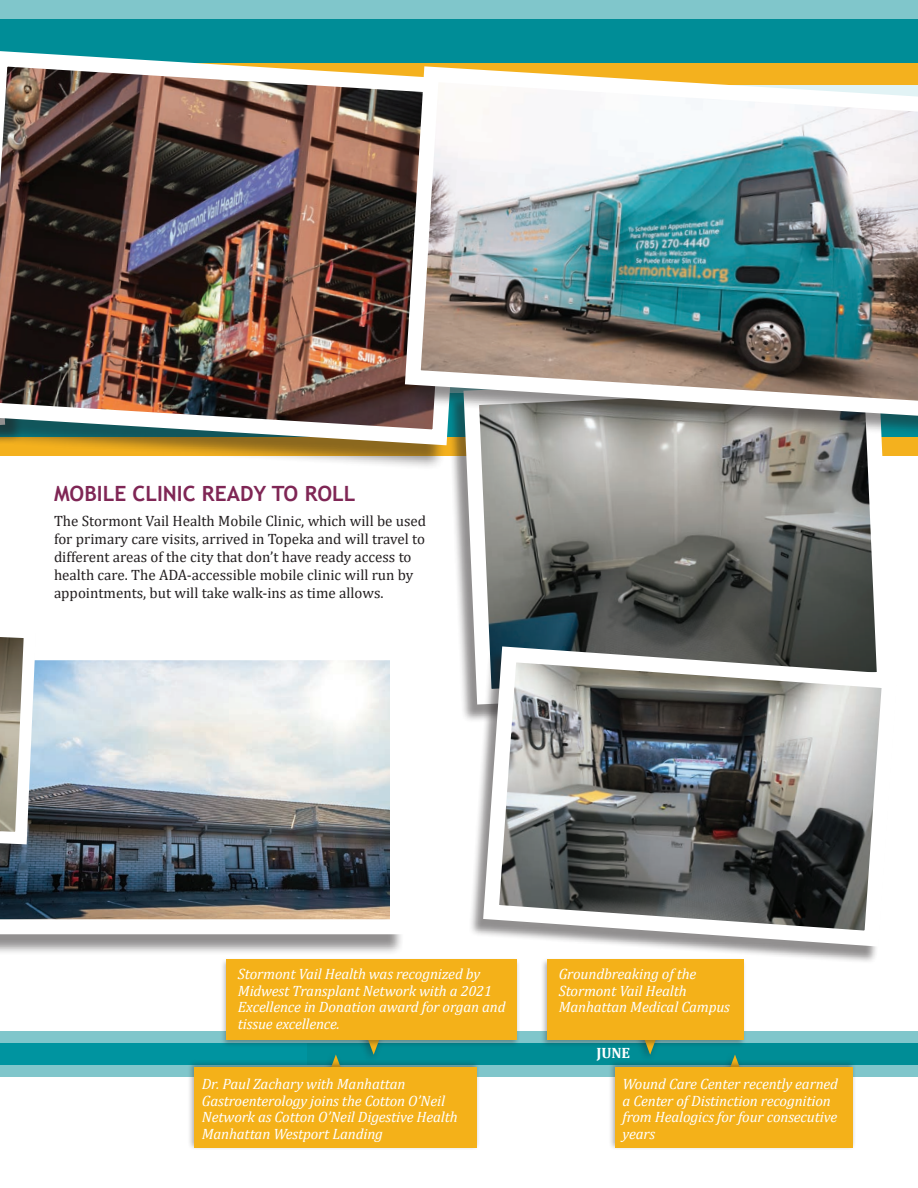
<style>
.page{position:relative;width:918px;height:1188px;background:#fff}
.page>*{position:absolute;margin:0;border:0;box-sizing:border-box;transform-origin:0 0}
.t1{font:700 21px "Trebuchet MS";color:#7f2655}
.t2{font:italic 15px/16.5px "Cambria";letter-spacing:-.01em;color:#fff}
.t3{font:15px/18px "Cambria";color:#231f20}
.t4{font:700 15px "Cambria";color:#fff}
</style>
<div class="page">
<div style="left:0;top:649px;width:404px;height:306px;background:#231f20;opacity:.5"></div>
<svg style="left:0;top:649px;width:404px;height:285px"></svg>
<div style="left:0;top:1031px;width:918px;height:46px;background:#80c6cb"></div>
<div style="left:0;top:1043px;width:918px;height:22px;background:#008d96"></div>
<div style="left:0;top:1043px;width:307px;height:22px;background:#0094a0"></div>
<svg style="left:642px;top:1048px;width:12px;height:7px"></svg>
<svg style="left:334px;top:1048px;width:44px;height:11px"></svg>
<div style="left:540px;top:957px;width:207px;height:91px;background:#231f20;opacity:.35"></div>
<div style="left:548px;top:960px;width:196px;height:80px;background:#f4b119"></div>
<div style="left:220px;top:957px;width:300px;height:91px;background:#231f20;opacity:.35"></div>
<div style="left:227px;top:960px;width:290px;height:80px;background:#f4b119"></div>
<div style="left:187px;top:1059px;width:293px;height:91px;background:#231f20;opacity:.35"></div>
<div style="left:194px;top:1067px;width:283px;height:81px;background:#f4b119"></div>
<div style="left:608px;top:1059px;width:248px;height:91px;background:#231f20;opacity:.35"></div>
<div style="left:615px;top:1067px;width:238px;height:81px;background:#f4b119"></div>
<div style="left:0;top:0;width:918px;height:19px;background:#80c6cb"></div>
<div style="left:0;top:19px;width:918px;height:43px;background:#008d97"></div>
<div style="left:0;top:616px;width:35px;height:241px;background:#231f20;opacity:.5"></div>
<svg style="left:0;top:616px;width:42px;height:235px"></svg>
<svg style="left:456px;top:438px;width:444px;height:274px;background:#848581"></svg>
<div style="left:469px;top:650px;width:427px;height:313px;background:#231f20;opacity:.5"></div>
<svg style="left:475px;top:638px;width:425px;height:317px"></svg>
<div style="left:0;top:55px;width:467px;height:416px;background:#231f20;opacity:.5"></div>
<img style="left:0;top:51px;width:477px;height:402px">
<div style="left:408px;top:69px;width:510px;height:369px;background:#231f20;opacity:.5"></div>
<img style="left:397px;top:58px;width:521px;height:367px">
<h1 class="t1" style="left:54px;top:481px;width:303px">MOBILE CLINIC READY TO ROLL</h1>
<p class="t3" style="left:54px;top:512px;width:374px">The Stormont Vail Health Mobile Clinic, which will be used for primary care visits, arrived in Topeka and will travel to different areas of the city that don’t have ready access to health care. The ADA-accessible mobile clinic will run by appointments, but will take walk-ins as time allows.</p>
<p class="t2" style="left:238px;top:965px;width:269px">Stormont Vail Health was recognized by Midwest Transplant Network with a 2021<br>Excellence in Donation award for organ and tissue excellence.</p>
<p class="t2" style="left:559px;top:965px;width:173px">Groundbreaking of the<br>Stormont Vail Health<br>Manhattan Medical Campus</p>
<p class="t4" style="left:597px;top:1043px;width:35px">JUNE</p>
<p class="t2" style="left:202px;top:1075px;width:257px">Dr. Paul Zachary with Manhattan Gastroenterology joins the Cotton O’Neil Network as Cotton O’Neil Digestive Health Manhattan Westport Landing</p>
<p class="t2" style="left:622px;top:1075px;width:217px">Wound Care Center recently earned a Center of Distinction recognition from Healogics for four consecutive years</p>
</div>
